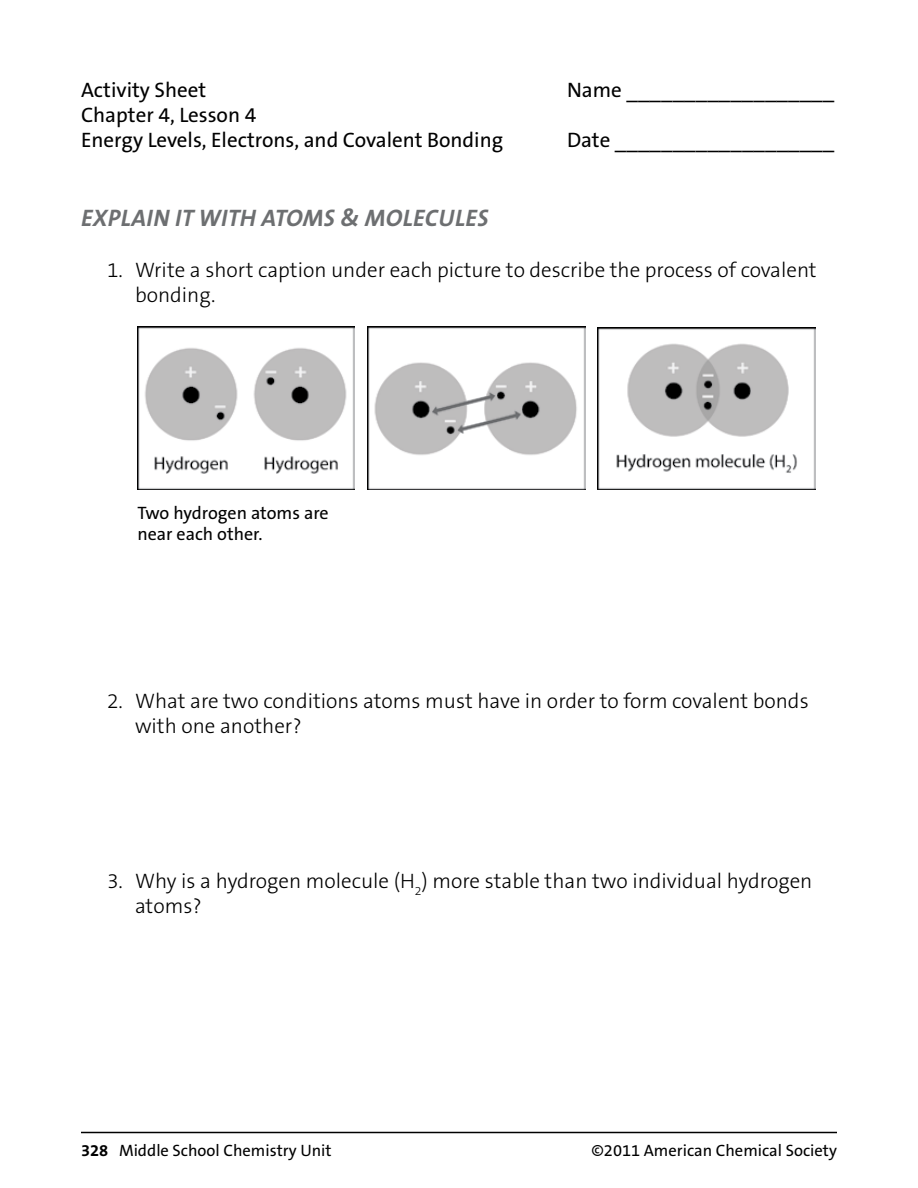
<style>
.page{position:relative;width:918px;height:1188px;background:#fff}
.page>*{position:absolute;margin:0;border:0;box-sizing:border-box;transform-origin:0 0}
.t1{font:italic 700 24px "The Sans ACS W7";letter-spacing:.015em;color:#6d6f71}
.t2{font:300 21px/25.2px "The Sans ACS W3";color:#000}
.t3{font:21px/25.2px "The Sans ACS W5 Plain";color:#000}
.t4{font:18px/21.6px "The Sans ACS W5 Plain";color:#000}
.t5{font:16.5px "The Sans ACS W5 Plain";color:#000}
.s1{font-family:"The Sans ACS W7";font-weight:700}
</style>
<div class="page">
<hr style="left:81px;top:1132px;width:756px;height:1px;background:#000">
<img style="left:137px;top:326px;width:218px;height:163px">
<img style="left:368px;top:326px;width:217px;height:164px">
<img style="left:598px;top:328px;width:217px;height:161px">
<p class="t3" style="left:81px;top:77px;width:127px">Activity Sheet</p>
<p class="t3" style="left:567px;top:77px;width:269px">Name __________________</p>
<p class="t3" style="left:81px;top:102px;width:424px">Chapter 4, Lesson 4<br>Energy Levels, Electrons, and Covalent Bonding</p>
<p class="t3" style="left:567px;top:127px;width:269px">Date ___________________</p>
<p class="t1" style="left:81px;top:203px;width:409px">EXPLAIN IT WITH ATOMS &amp; MOLECULES</p>
<p class="t2" style="left:135px;top:257px;width:683px;text-indent:-28px">1. Write a short caption under each picture to describe the process of covalent bonding.</p>
<p class="t4" style="left:137px;top:502px;width:193px">Two hydrogen atoms are near each other.</p>
<p class="t2" style="left:135px;top:689px;width:675px;text-indent:-28px">2. What are two conditions atoms must have in order to form covalent bonds with one another?</p>
<p class="t2" style="left:135px;top:868px;width:679px;text-indent:-28px">3. Why is a hydrogen molecule (H<sub>2</sub>) more stable than two individual hydrogen atoms?</p>
<p class="t5" style="left:81px;top:1140px;width:252px"><span class="s1">328</span> Middle School Chemistry Unit</p>
<p class="t5" style="left:591px;top:1140px;width:247px">©2011 American Chemical Society</p>
</div>
